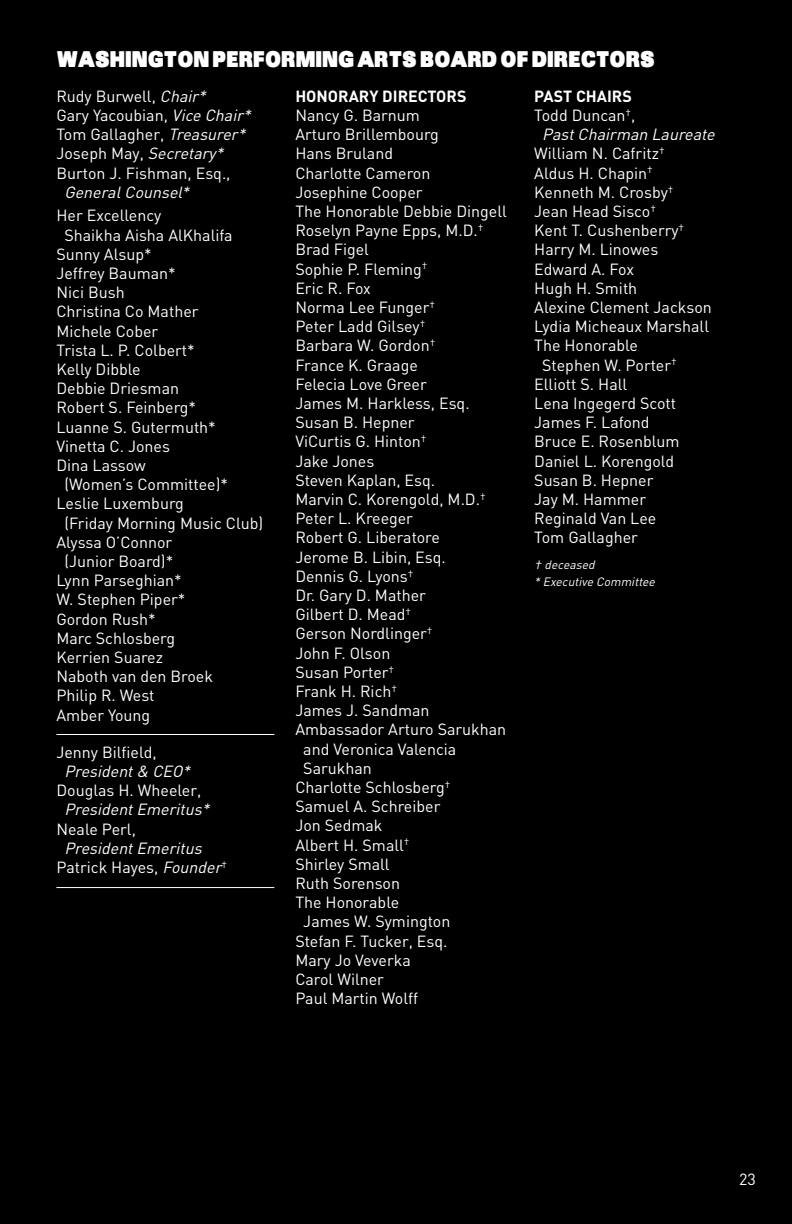
<style>
.page{position:relative;width:792px;height:1224px;background:#000}
.page>*{position:absolute;margin:0;border:0;box-sizing:border-box;transform-origin:0 0}
.t1{font:900 22px "Sans";color:#fff}
.t2{font:16px/19.2px "DIN";color:#fff}
.t3{font:italic 16px/19.2px "DIN";color:#fff}
.t4{font:700 16px "DIN";color:#fff}
.t5{font:italic 12px "DIN";color:#fff}
.s1{font-style:italic}
.s2{font-style:normal}
</style>
<div class="page">
<hr style="left:56px;top:734px;width:218px;height:1px;background:#fff">
<hr style="left:56px;top:887px;width:218px;height:1px;background:#fff">
<p class="t1" style="left:56px;top:44px;width:600px">WASHINGTON PERFORMING ARTS BOARD OF DIRECTORS</p>
<p class="t2" style="left:56px;top:86px;width:155px">Rudy Burwell, <span class="s1">Chair*</span></p>
<p class="t2" style="left:56px;top:105px;width:200px">Gary Yacoubian, <span class="s1">Vice Chair*</span></p>
<p class="t2" style="left:56px;top:125px;width:194px">Tom Gallagher, <span class="s1">Treasurer*</span></p>
<p class="t2" style="left:56px;top:144px;width:173px">J o s e p h M ay, <span class="s1">Secretary*</span></p>
<p class="t2" style="left:64px;top:163px;width:168px;text-indent:-8px">Burton J. Fishman, Esq.,<br><span class="s1">GeneralCounsel*</span></p>
<p class="t2" style="left:64px;top:206px;width:170px;text-indent:-8px">Her Excellency<br>Shaikha Aisha AlKhalifa</p>
<p class="t2" style="left:56px;top:244px;width:97px">Sunny Alsup*</p>
<p class="t2" style="left:56px;top:263px;width:121px">Jeffrey Bauman*</p>
<p class="t2" style="left:56px;top:283px;width:70px">Nici Bush</p>
<p class="t2" style="left:56px;top:302px;width:144px">Christina Co Mather</p>
<p class="t2" style="left:56px;top:321px;width:103px">Michele Cober</p>
<p class="t2" style="left:56px;top:340px;width:140px">Trista L. P. Colbert*</p>
<p class="t2" style="left:56px;top:359px;width:86px">Kelly Dibble</p>
<p class="t2" style="left:56px;top:379px;width:124px">Debbie Driesman</p>
<p class="t2" style="left:56px;top:398px;width:141px">Robert S. Feinberg*</p>
<p class="t2" style="left:56px;top:417px;width:161px">Luanne S. Gutermuth*</p>
<p class="t2" style="left:56px;top:436px;width:115px">Vinetta C. Jones</p>
<p class="t2" style="left:64px;top:455px;width:165px;text-indent:-8px">Dina Lassow<br>(Women’s Committee)*</p>
<p class="t2" style="left:64px;top:494px;width:200px;text-indent:-8px">Leslie Luxemburg<br>(Friday Morning Music Club)</p>
<p class="t2" style="left:56px;top:532px;width:118px;text-align:center">Alyssa O’Connor (Junior Board)*</p>
<p class="t2" style="left:56px;top:571px;width:127px">Lynn Parseghian*</p>
<p class="t2" style="left:56px;top:590px;width:131px">W. Stephen Piper*</p>
<p class="t2" style="left:56px;top:609px;width:101px">Gordon Rush*</p>
<p class="t2" style="left:56px;top:628px;width:120px">Marc Schlosberg</p>
<p class="t2" style="left:56px;top:647px;width:108px">Kerrien Suarez</p>
<p class="t2" style="left:56px;top:667px;width:158px">Naboth van den Broek</p>
<p class="t2" style="left:56px;top:686px;width:100px">Philip R. West</p>
<p class="t2" style="left:56px;top:705px;width:95px">Amber Young</p>
<p class="t2" style="left:64px;top:742px;width:131px;text-indent:-8px">Jenny Bilfield,<br><span class="s1">President&amp; CEO*</span></p>
<p class="t3" style="left:64px;top:781px;width:151px;text-indent:-8px"><span class="s2">Douglas H. Wheeler,<br></span>PresidentEmeritus*</p>
<p class="t3" style="left:64px;top:819px;width:143px;text-indent:-8px"><span class="s2">Neale Perl,<br></span>PresidentEmeritus</p>
<p class="t2" style="left:56px;top:857px;width:172px">Patrick Hayes, <span class="s1">Founder</span><sup>†</sup></p>
<p class="t4" style="left:295px;top:86px;width:173px">HONORARY DIRECTORS</p>
<p class="t2" style="left:295px;top:105px;width:126px">Nancy G. Barnum</p>
<p class="t2" style="left:295px;top:125px;width:145px">Arturo Brillembourg</p>
<p class="t2" style="left:295px;top:144px;width:99px">Hans Bruland</p>
<p class="t2" style="left:295px;top:163px;width:137px">Charlotte Cameron</p>
<p class="t2" style="left:295px;top:182px;width:129px">Josephine Cooper</p>
<p class="t2" style="left:295px;top:201px;width:213px">The Honorable Debbie Dingell</p>
<p class="t2" style="left:295px;top:221px;width:190px">Roselyn Payne Epps, M.D.<sup>†</sup></p>
<p class="t2" style="left:295px;top:240px;width:75px">Brad Figel</p>
<p class="t2" style="left:295px;top:259px;width:134px">Sophie P. Fleming<sup>†</sup></p>
<p class="t2" style="left:295px;top:278px;width:77px">Eric R. Fox</p>
<p class="t2" style="left:295px;top:297px;width:141px">Norma Lee Funger<sup>†</sup></p>
<p class="t2" style="left:295px;top:317px;width:132px">Peter Ladd Gilsey<sup>†</sup></p>
<p class="t2" style="left:295px;top:336px;width:142px">Barbara W. Gordon<sup>†</sup></p>
<p class="t2" style="left:295px;top:355px;width:124px">France K. Graage</p>
<p class="t2" style="left:295px;top:374px;width:133px">Felecia Love Greer</p>
<p class="t2" style="left:295px;top:393px;width:176px">James M. Harkless, Esq.</p>
<p class="t2" style="left:295px;top:413px;width:121px">Susan B. Hepner</p>
<p class="t2" style="left:295px;top:432px;width:133px">ViCurtis G. Hinton<sup>†</sup></p>
<p class="t2" style="left:295px;top:451px;width:81px">Jake Jones</p>
<p class="t2" style="left:295px;top:470px;width:141px">Steven Kaplan, Esq.</p>
<p class="t2" style="left:295px;top:489px;width:192px">Marvin C. Korengold, M.D.<sup>†</sup></p>
<p class="t2" style="left:295px;top:509px;width:119px">Peter L. Kreeger</p>
<p class="t2" style="left:295px;top:528px;width:146px">Robert G. Liberatore</p>
<p class="t2" style="left:295px;top:547px;width:152px">Jerome B. Libin, Esq.</p>
<p class="t2" style="left:295px;top:566px;width:120px">Dennis G. Lyons<sup>†</sup></p>
<p class="t2" style="left:295px;top:585px;width:132px">Dr. Gary D. Mather</p>
<p class="t2" style="left:295px;top:605px;width:117px">Gilbert D. Mead<sup>†</sup></p>
<p class="t2" style="left:295px;top:624px;width:139px">Gerson Nordlinger<sup>†</sup></p>
<p class="t2" style="left:295px;top:643px;width:97px">John F. Olson</p>
<p class="t2" style="left:295px;top:662px;width:100px">Susan Porter<sup>†</sup></p>
<p class="t2" style="left:295px;top:681px;width:103px">Frank H. Rich<sup>†</sup></p>
<p class="t2" style="left:295px;top:701px;width:136px">James J. Sandman</p>
<p class="t2" style="left:303px;top:720px;width:204px;text-indent:-8px">Ambassador Arturo Sarukhan and Veronica Valencia<br>Sarukhan</p>
<p class="t2" style="left:295px;top:777px;width:157px">Charlotte Schlosberg<sup>†</sup></p>
<p class="t2" style="left:295px;top:797px;width:147px">Samuel A. Schreiber</p>
<p class="t2" style="left:295px;top:816px;width:89px">Jon Sedmak</p>
<p class="t2" style="left:295px;top:835px;width:116px">Albert H. Small<sup>†</sup></p>
<p class="t2" style="left:295px;top:854px;width:96px">Shirley Small</p>
<p class="t2" style="left:295px;top:873px;width:106px">Ruth Sorenson</p>
<p class="t2" style="left:303px;top:893px;width:149px;text-indent:-8px">The Honorable<br>James W. Symington</p>
<p class="t2" style="left:295px;top:931px;width:154px">Stefan F. Tucker, Esq.</p>
<p class="t2" style="left:295px;top:950px;width:117px">Mary Jo Veverka</p>
<p class="t2" style="left:295px;top:969px;width:90px">Carol Wilner</p>
<p class="t2" style="left:295px;top:989px;width:124px">Paul Martin Wolff</p>
<p class="t4" style="left:534px;top:86px;width:99px">PAST CHAIRS</p>
<p class="t3" style="left:542px;top:105px;width:178px;text-indent:-8px"><span class="s2">Todd Duncan</span><sup>†</sup><span class="s2">,<br></span>PastChairman Laureate</p>
<p class="t2" style="left:534px;top:144px;width:132px">William N. Cafritz<sup>†</sup></p>
<p class="t2" style="left:534px;top:163px;width:120px">Aldus H. Chapin<sup>†</sup></p>
<p class="t2" style="left:534px;top:182px;width:141px">Kenneth M. Crosby<sup>†</sup></p>
<p class="t2" style="left:534px;top:201px;width:123px">Jean Head Sisco<sup>†</sup></p>
<p class="t2" style="left:534px;top:221px;width:152px">Kent T. Cushenberry<sup>†</sup></p>
<p class="t2" style="left:534px;top:240px;width:126px">Harry M. Linowes</p>
<p class="t2" style="left:534px;top:259px;width:101px">Edward A. Fox</p>
<p class="t2" style="left:534px;top:278px;width:105px">Hugh H. Smith</p>
<p class="t2" style="left:534px;top:297px;width:179px">Alexine Clement Jackson</p>
<p class="t2" style="left:534px;top:317px;width:176px">Lydia Micheaux Marshall</p>
<p class="t2" style="left:542px;top:336px;width:136px;text-indent:-8px">The Honorable<br>Stephen W. Porter<sup>†</sup></p>
<p class="t2" style="left:534px;top:374px;width:95px">Elliott S. Hall</p>
<p class="t2" style="left:534px;top:393px;width:143px">Lena Ingegerd Scott</p>
<p class="t2" style="left:534px;top:413px;width:117px">James F. Lafond</p>
<p class="t2" style="left:534px;top:432px;width:147px">Bruce E. Rosenblum</p>
<p class="t2" style="left:534px;top:451px;width:142px">Daniel L. Korengold</p>
<p class="t2" style="left:534px;top:470px;width:121px">Susan B. Hepner</p>
<p class="t2" style="left:534px;top:489px;width:113px">Jay M. Hammer</p>
<p class="t2" style="left:534px;top:509px;width:124px">Reginald Van Lee</p>
<p class="t2" style="left:534px;top:528px;width:105px">Tom Gallagher</p>
<p class="t5" style="left:534px;top:557px;width:65px">† deceased</p>
<p class="t5" style="left:534px;top:574px;width:125px">*Executive Committee</p>
<p class="t2" style="left:739px;top:1170px;width:18px">23</p>
</div>
